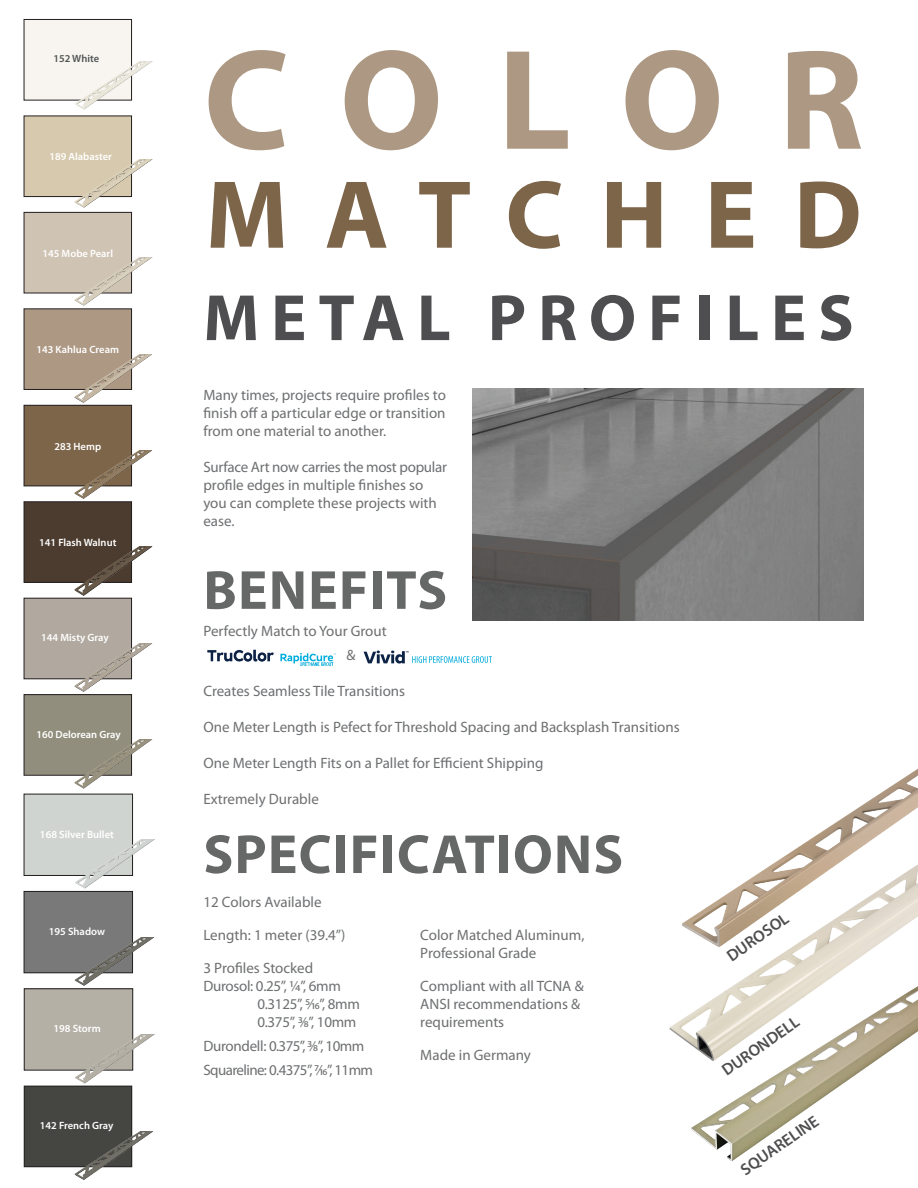
<style>
.page{position:relative;width:918px;height:1188px;background:#fff}
.page>*{position:absolute;margin:0;border:0;box-sizing:border-box;transform-origin:0 0}
.t1{font:700 144px "Myriad Pro";letter-spacing:.365em;color:#ad9883}
.t2{font:700 97.5px "Myriad Pro";letter-spacing:.38em;color:#7d654a}
.t3{font:700 66px "Myriad Pro";letter-spacing:.18em;color:#4e4e50}
.t4{font:700 55.5px "Myriad Pro";letter-spacing:.02em;color:#666767}
.t5{font:600 16.5px "Myriad Pro";color:#4e4e50}
.t6{font:15px/18px "Myriad Pro";color:#6d6f71}
.t7{font:15px "Myriad Pro";letter-spacing:-.02em;color:#6d6f71}
.t8{font:15px "Myriad Pro";letter-spacing:-.04em;color:#6d6f71}
.t9{font:600 10.65px "Myriad Pro";color:#fff}
.t10{font:600 10.5px "Myriad Pro";color:#fff}
.t11{font:600 10.5px "Myriad Pro";color:#4e5553}
</style>
<div class="page">
<div style="left:24px;top:19px;width:108px;height:81px;background:#f8f5f1"></div>
<div style="left:24px;top:19px;width:108px;height:81px;border:1px solid #231f20"></div>
<div style="left:24px;top:116px;width:108px;height:81px;background:#d7c9ad"></div>
<div style="left:24px;top:116px;width:108px;height:81px;border:1px solid #231f20"></div>
<div style="left:24px;top:212px;width:108px;height:81px;background:#cfc3b3"></div>
<div style="left:24px;top:212px;width:108px;height:81px;border:1px solid #231f20"></div>
<div style="left:24px;top:309px;width:108px;height:80px;background:#ad9883"></div>
<div style="left:24px;top:309px;width:108px;height:81px;border:1px solid #231f20"></div>
<div style="left:24px;top:405px;width:108px;height:81px;background:#7d654a"></div>
<div style="left:24px;top:405px;width:108px;height:81px;border:1px solid #231f20"></div>
<div style="left:24px;top:502px;width:108px;height:80px;background:#4c3c2f"></div>
<div style="left:24px;top:502px;width:108px;height:81px;border:1px solid #231f20"></div>
<div style="left:24px;top:598px;width:108px;height:81px;background:#b1a99f"></div>
<div style="left:24px;top:598px;width:108px;height:81px;border:1px solid #231f20"></div>
<div style="left:24px;top:695px;width:108px;height:80px;background:#928e7d"></div>
<div style="left:24px;top:694px;width:108px;height:81px;border:1px solid #231f20"></div>
<div style="left:24px;top:1086px;width:108px;height:81px;background:#454541"></div>
<div style="left:24px;top:1086px;width:108px;height:81px;border:1px solid #231f20"></div>
<img style="left:472px;top:388px;width:392px;height:233px">
<img style="left:776px;top:768px;width:142px;height:94px">
<img style="left:59px;top:62px;width:92px;height:62px">
<img style="left:59px;top:160px;width:93px;height:62px">
<img style="left:59px;top:258px;width:92px;height:62px">
<img style="left:59px;top:354px;width:93px;height:62px">
<img style="left:59px;top:451px;width:93px;height:62px">
<img style="left:59px;top:547px;width:93px;height:62px">
<img style="left:59px;top:643px;width:94px;height:63px">
<img style="left:59px;top:740px;width:93px;height:54px">
<img style="left:60px;top:1131px;width:93px;height:49px">
<img style="left:207px;top:649px;width:130px;height:17px">
<svg style="left:364px;top:651px;width:128px;height:13px"></svg>
<img style="left:682px;top:862px;width:236px;height:103px">
<img style="left:669px;top:965px;width:249px;height:196px">
<div style="left:24px;top:794px;width:109px;height:81px;background:#d0d4d1"></div>
<div style="left:24px;top:794px;width:109px;height:82px;border:1px solid #231f20"></div>
<div style="left:24px;top:989px;width:109px;height:81px;background:#b4b0a6"></div>
<div style="left:24px;top:989px;width:109px;height:81px;border:1px solid #231f20"></div>
<div style="left:24px;top:891px;width:109px;height:82px;background:#787978"></div>
<div style="left:24px;top:891px;width:109px;height:82px;border:1px solid #231f20"></div>
<img style="left:60px;top:840px;width:94px;height:63px">
<img style="left:60px;top:1034px;width:94px;height:63px">
<img style="left:60px;top:937px;width:94px;height:63px">
<p class="t11" style="left:54px;top:51px;width:47px">152 White</p>
<p class="t10" style="left:49px;top:150px;width:64px">189 Alabaster</p>
<p class="t10" style="left:43px;top:246px;width:72px">145 Mobe Pearl</p>
<p class="t10" style="left:37px;top:343px;width:84px">143 Kahlua Cream</p>
<p class="t10" style="left:54px;top:439px;width:48px">283 Hemp</p>
<p class="t10" style="left:39px;top:536px;width:79px">141 Flash Walnut</p>
<p class="t10" style="left:41px;top:631px;width:69px">144 Misty Gray</p>
<p class="t10" style="left:36px;top:728px;width:86px">160 Delorean Gray</p>
<p class="t9" style="left:40px;top:827px;width:75px">168 Silver Bullet</p>
<p class="t9" style="left:49px;top:925px;width:58px">195 Shadow</p>
<p class="t9" style="left:54px;top:1022px;width:49px">198 Storm</p>
<p class="t10" style="left:40px;top:1119px;width:75px">142 French Gray</p>
<p class="t1" style="left:204px;top:6px;width:662px">COLOR</p>
<p class="t2" style="left:206px;top:151px;width:658px">MATCHED</p>
<p class="t3" style="left:203px;top:275px;width:652px">METAL PROFILES</p>
<p class="t6" style="left:203px;top:385px;width:244px;text-align:justify">Many times, projects require profiles to finish off a particular edge or transition from one material to another.</p>
<p class="t6" style="left:203px;top:457px;width:245px">Surface Art now carries the most popular profile edges in multiple finishes so you can complete these projects with ease.</p>
<p class="t4" style="left:203px;top:554px;width:245px">BENEFITS</p>
<p class="t6" style="left:203px;top:622px;width:185px">Perfectly Match to Your Grout</p>
<p class="t6" style="left:346px;top:646px;width:11px">&amp;</p>
<p class="t6" style="left:203px;top:682px;width:203px">Creates Seamless Tile Transitions</p>
<p class="t6" style="left:203px;top:718px;width:478px">One Meter Length is Pefect for Threshold Spacing and Backsplash Transitions</p>
<p class="t6" style="left:203px;top:754px;width:342px">One Meter Length Fits on a Pallet for Efficient Shipping</p>
<p class="t6" style="left:203px;top:790px;width:117px">Extremely Durable</p>
<p class="t4" style="left:203px;top:818px;width:421px">SPECIFICATIONS</p>
<p class="t6" style="left:203px;top:893px;width:120px">12 Colors Available</p>
<p class="t6" style="left:203px;top:926px;width:144px">Length: 1 meter (39.4”)</p>
<p class="t6" style="left:203px;top:959px;width:111px">3 Profiles Stocked</p>
<p class="t7" style="left:203px;top:977px;width:139px">Durosol: 0.25”, 1/4”, 6mm</p>
<p class="t6" style="left:257px;top:995px;width:104px">0.3125”, 5/16”, 8mm</p>
<p class="t6" style="left:257px;top:1013px;width:101px">0.375”, 3/8”, 10mm</p>
<p class="t7" style="left:203px;top:1037px;width:162px">Durondell: 0.375”, 3/8”, 10mm</p>
<p class="t8" style="left:203px;top:1061px;width:171px">Squareline: 0.4375”, 7/16”, 11mm</p>
<p class="t6" style="left:420px;top:926px;width:166px">Color Matched Aluminum,<br>Professional Grade</p>
<p class="t6" style="left:420px;top:977px;width:165px">Compliant with all TCNA &amp;<br>ANSI recommendations &amp; requirements</p>
<p class="t6" style="left:420px;top:1046px;width:112px">Made in Germany</p>
<p class="t5" style="left:722px;top:949px;width:73px;rotate:-35deg">DUROSOL</p>
<p class="t5" style="left:718px;top:1063px;width:92px;rotate:-35deg">DURONDELL</p>
<p class="t5" style="left:736px;top:1163px;width:93px;rotate:-35deg">SQUARELINE</p>
</div>
